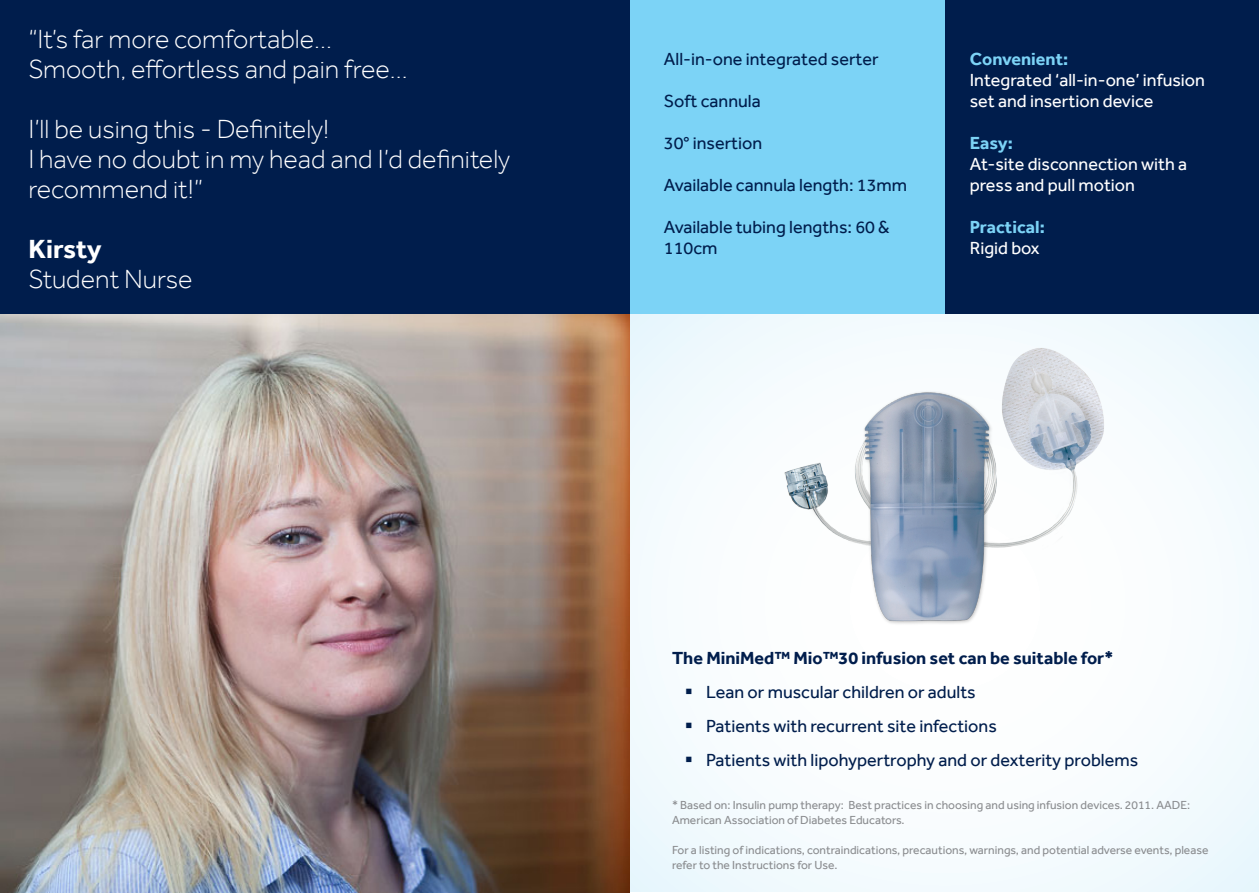
<style>
.page{position:relative;width:1259px;height:893px;background:#fff}
.page>*{position:absolute;margin:0;border:0;box-sizing:border-box;transform-origin:0 0}
.t1{font:300 27px "Effra";color:#fff}
.t2{font:700 27px "Effra";letter-spacing:-.01em;color:#fff}
.t3{font:18px/21px "Effra";color:#001d4c}
.t4{font:18px/21px "Effra";color:#fff}
.t5{font:700 18px "Effra";color:#001d4c}
.t6{font:700 18px/21px "Effra";color:#7cd3f6}
.Paragraph_Style_1{font:12px/15px "Effra";color:#8a8c8f}
.s1{font-weight:700;color:#7cd3f6}
.s2{font-weight:400;color:#fff}
</style>
<div class="page">
<div style="left:0;top:0;width:629px;height:315px;background:#001d4c"></div>
<img style="left:0;top:315px;width:629px;height:578px">
<div style="left:945px;top:0;width:314px;height:315px;background:#001d4c"></div>
<div style="left:630px;top:0;width:315px;height:315px;background:#7cd3f6"></div>
<div style="left:630px;top:315px;width:629px;height:576px;background:#f7fcfe"></div>
<img style="left:784px;top:348px;width:320px;height:276px">
<p class="t1" style="left:28px;top:24px;width:305px">“It’s far more comfortable...</p>
<p class="t1" style="left:28px;top:54px;width:381px">Smooth, effortless and pain free...</p>
<p class="t1" style="left:28px;top:114px;width:302px">I’ll be using this - Definitely!</p>
<p class="t1" style="left:28px;top:144px;width:483px">I have no doubt in my head and I’d definitely</p>
<p class="t1" style="left:28px;top:174px;width:176px">recommend it!”</p>
<p class="t2" style="left:28px;top:233px;width:75px">Kirsty</p>
<p class="t1" style="left:28px;top:264px;width:166px">Student Nurse</p>
<p class="t3" style="left:664px;top:49px;width:216px">All-in-one integrated serter</p>
<p class="t3" style="left:664px;top:91px;width:98px">Soft cannula</p>
<p class="t3" style="left:664px;top:133px;width:100px">30° insertion</p>
<p class="t3" style="left:664px;top:175px;width:245px">Available cannula length: 13mm</p>
<p class="t3" style="left:664px;top:217px;width:227px">Available tubing lengths: 60 &amp;<br>110cm</p>
<p class="t4" style="left:969px;top:49px;width:237px"><span class="s1">Convenient:<br></span>Integrated ‘all-in-one’ infusion set and insertion device</p>
<p class="t4" style="left:969px;top:133px;width:219px"><span class="s1">Easy:<br></span>At-site disconnection with a press and pull motion</p>
<p class="t6" style="left:969px;top:217px;width:77px">Practical:<br><span class="s2">Rigid box</span></p>
<p class="t5" style="left:672px;top:647px;width:443px">The MiniMed™ Mio™30 infusion set can be suitable for*</p>
<p class="t3" style="left:685px;top:681px;width:292px">▪ Lean or muscular children or adults</p>
<p class="t3" style="left:685px;top:715px;width:313px">▪ Patients with recurrent site infections</p>
<p class="t3" style="left:685px;top:749px;width:455px">▪ Patients with lipohypertrophy and or dexterity problems</p>
<p class="Paragraph_Style_1" style="left:672px;top:797px;width:520px">* Based on: Insulin pump therapy: Best practices in choosing and using infusion devices. 2011. AADE:<br>American Association of Diabetes Educators.</p>
<p class="Paragraph_Style_1" style="left:672px;top:842px;width:538px">For a listing of indications, contraindications, precautions, warnings, and potential adverse events, please refer to the Instructions for Use.</p>
</div>
